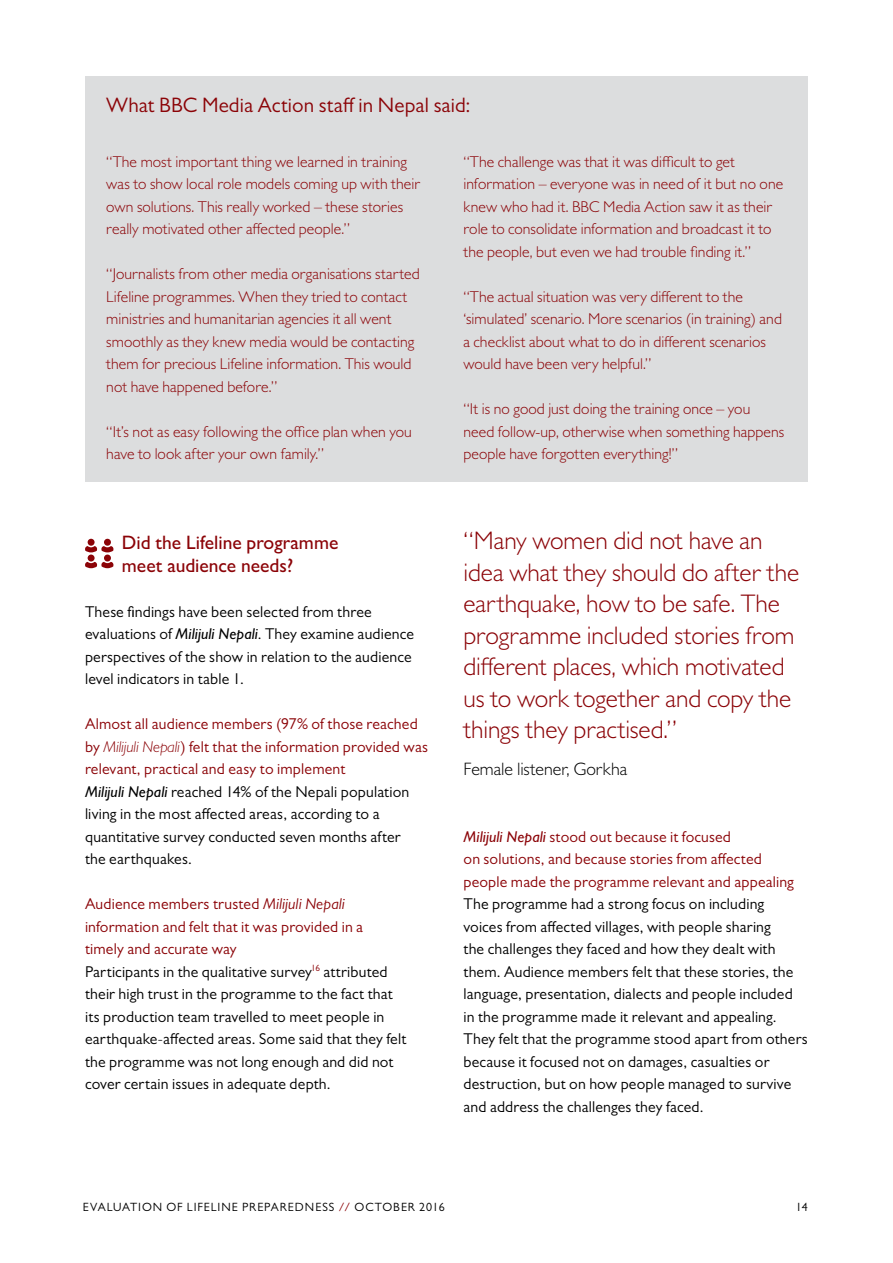
<style>
.page{position:relative;width:893px;height:1263px;background:#fff}
.page>*{position:absolute;margin:0;border:0;box-sizing:border-box;transform-origin:0 0}
.t1{font:300 25.5px/31.5px "Gill Sans MT Pro";letter-spacing:-.005em;color:#8b0307}
.t2{font:21px "Gill Sans MT Pro";letter-spacing:.005em;color:#8b0307}
.t3{font:500 19.5px/22.5px "Gill Sans MT Pro";color:#8b0307}
.t4{font:300 18px "Gill Sans MT Pro";color:#000}
.t5{font:15.75px/22.5px "Gill Sans MT Pro";letter-spacing:.01em;color:#000}
.t6{font:300 15.75px/22.5px "Gill Sans MT Pro";color:#8b0307}
.t7{font:15.75px/22.5px "Gill Sans MT Pro";letter-spacing:.01em;color:#8b0307}
.t8{font:12px "Gill Sans MT Pro";letter-spacing:.08em;color:#000}
.s1{font-weight:500;font-style:italic}
.s2{color:#8b0307}
.s3{font-weight:300;font-style:italic;color:#8b0307}
.s4{font-style:italic;color:#8b0307}
</style>
<div class="page">
<div style="left:104px;top:554px;width:7px;height:7px;background:#8b0307;border-radius:50%"></div>
<div style="left:88px;top:554px;width:7px;height:7px;background:#8b0307;border-radius:50%"></div>
<svg style="left:85px;top:562px;width:29px;height:6px"></svg>
<div style="left:104px;top:539px;width:7px;height:7px;background:#8b0307;border-radius:50%"></div>
<div style="left:88px;top:539px;width:7px;height:7px;background:#8b0307;border-radius:50%"></div>
<svg style="left:85px;top:546px;width:29px;height:6px"></svg>
<div style="left:85px;top:77px;width:723px;height:405px;background:#dcddde"></div>
<h2 class="t2" style="left:106px;top:93px;width:366px">What BBC Media Action staff in Nepal said:</h2>
<p class="t6" style="left:106px;top:150px;width:315px">“The most important thing we learned in training was to show local role models coming up with their own solutions. This really worked – these stories really motivated other affected people.”</p>
<p class="t6" style="left:106px;top:262px;width:315px">“Journalists from other media organisations started Lifeline programmes. When they tried to contact ministries and humanitarian agencies it all went smoothly as they knew media would be contacting them for precious Lifeline information. This would not have happened before.”</p>
<p class="t6" style="left:106px;top:420px;width:307px">“It’s not as easy following the office plan when you have to look after your own family.”</p>
<p class="t6" style="left:463px;top:150px;width:321px">“The challenge was that it was difficult to get information – everyone was in need of it but no one knew who had it. BBC Media Action saw it as their role to consolidate information and broadcast it to the people, but even we had trouble finding it.”</p>
<p class="t6" style="left:463px;top:285px;width:320px">“The actual situation was very different to the ‘simulated’ scenario. More scenarios (in training) and a checklist about what to do in different scenarios would have been very helpful.”</p>
<p class="t6" style="left:463px;top:397px;width:322px">“It is no good just doing the training once – you need follow-up, otherwise when something happens people have forgotten everything!”</p>
<p class="t3" style="left:122px;top:531px;width:218px">Did the Lifeline programme meet audience needs?</p>
<p class="t5" style="left:85px;top:600px;width:331px">These findings have been selected from three evaluations of <span class="s1">Milijuli Nepali</span>. They examine audience perspectives of the show in relation to the audience level indicators in table 1.</p>
<p class="t5" style="left:85px;top:712px;width:345px"><span class="s2">Almost all audience members (97% of those reached by</span> <span class="s3">Milijuli Nepali</span><span class="s2">) felt that the information provided was relevant, practical and easy to implement<br></span><span class="s1">Milijuli Nepali</span> reached 14% of the Nepali population living in the most affected areas, according to a quantitative survey conducted seven months after<br>the earthquakes.</p>
<p class="t5" style="left:85px;top:892px;width:323px"><span class="s2">Audience members trusted</span> <span class="s4">Milijuli Nepali </span><span class="s2">information and felt that it was provided in a<br>timely and accurate way<br></span>Participants in the qualitative survey<sup>16</sup> attributed their high trust in the programme to the fact that its production team travelled to meet people in earthquake-affected areas. Some said that they felt the programme was not long enough and did not cover certain issues in adequate depth.</p>
<h1 class="t1" style="left:463px;top:524px;width:337px">“Many women did not have an idea what they should do after the earthquake, how to be safe. The programme included stories from different places, which motivated us to work together and copy the things they practised.”</h1>
<p class="t4" style="left:463px;top:758px;width:165px">Female listener, Gorkha</p>
<p class="t7" style="left:463px;top:825px;width:332px"><span class="s1">Milijuli Nepali</span> stood out because it focused<br>on solutions, and because stories from affected people made the programme relevant and appealing</p>
<p class="t5" style="left:463px;top:892px;width:346px">The programme had a strong focus on including<br>voices from affected villages, with people sharing<br>the challenges they faced and how they dealt with them. Audience members felt that these stories, the language, presentation, dialects and people included<br>in the programme made it relevant and appealing.<br>They felt that the programme stood apart from others because it focused not on damages, casualties or destruction, but on how people managed to survive and address the challenges they faced.</p>
<p class="t8" style="left:83px;top:1199px;width:363px">EVALUATION OF LIFELINE PREPAREDNESS <span class="s2">//</span> OCTOBER 2016</p>
<p class="t8" style="left:796px;top:1199px;width:14px">14</p>
</div>
